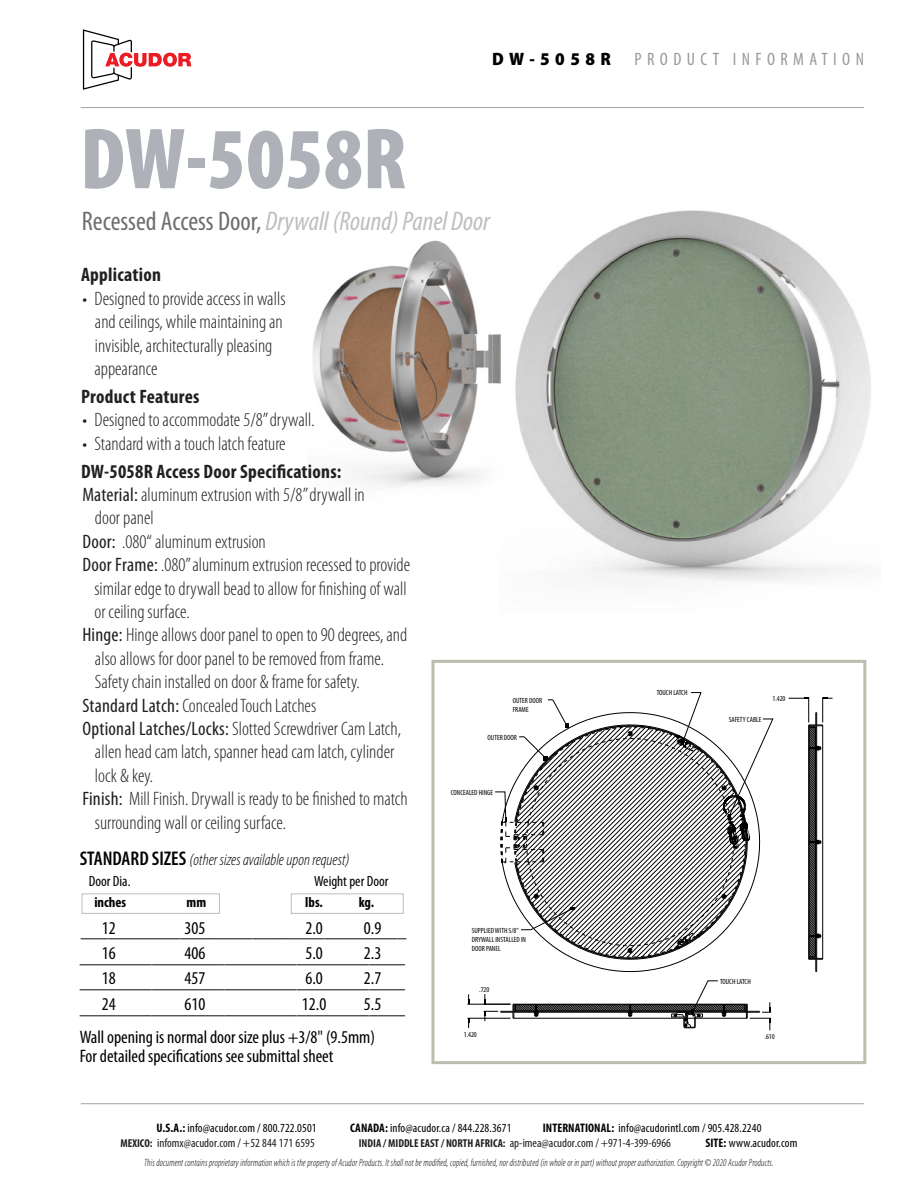
<style>
.page{position:relative;width:918px;height:1188px;background:#fff}
.page>*{position:absolute;margin:0;border:0;box-sizing:border-box;transform-origin:0 0}
.t1{font:900 condensed 87.6px "Myriad Pro";color:#aeb1b8}
.t2{font:italic condensed 27px "Myriad Pro";color:#bebebe}
.t3{font:300 condensed 19.5px/23.4px "Myriad Pro";color:#221f1f}
.t4{font:700 condensed 19.5px "Myriad Pro";letter-spacing:.015em;color:#221f1f}
.t5{font:condensed 18.15px/21.8px "Myriad Pro";color:#000}
.t6{font:condensed 18px "Myriad Pro";letter-spacing:.3em;color:#999}
.t7{font:900 semi-condensed 18px "Myriad Pro";letter-spacing:.3em;color:#000}
.t8{font:italic 300 condensed 16.5px "Myriad Pro";color:#000}
.t9{font:condensed 14.85px "Myriad Pro";color:#000}
.t10{font:700 condensed 14.4px "Myriad Pro";color:#000}
.t11{font:condensed 12.3px "Myriad Pro";letter-spacing:.01em;color:#000}
.t12{font:condensed 12.3px "Myriad Pro";color:#221f1f}
.t13{font:italic 300 condensed 10.5px "Myriad Pro";letter-spacing:.015em;color:#000;scale:.89 1}
.t14{font:condensed 7.5px/9px "Myriad Pro";color:#000}
.s1{font-style:normal;color:#6e6e6e}
.s2{font-weight:400}
.s3{font-weight:600;font-style:normal;font-size:19.95px}
.s4{font-weight:700}
.s5{font-weight:700;font-size:11.55px}
.s6{color:#201d1e}
</style>
<div class="page">
<img style="left:312px;top:210px;width:559px;height:371px">
<svg style="left:83px;top:29px;width:108px;height:61px"></svg>
<hr style="left:81px;top:107px;width:783px;height:1px;background:#9fa2a7">
<div style="left:82px;top:893px;width:138px;height:21px;border:1px solid #bbbdbf"></div>
<div style="left:291px;top:893px;width:113px;height:21px;border:1px solid #bbbdbf"></div>
<div style="left:431px;top:660px;width:435px;height:404px;border:3px solid #bdbcaf"></div>
<hr style="left:467px;top:1004px;width:43px;height:1px;background:#000">
<hr style="left:467px;top:1018px;width:43px;height:1px;background:#000">
<svg style="left:484px;top:980px;width:287px;height:50px"></svg>
<svg style="left:789px;top:697px;width:44px;height:275px"></svg>
<svg style="left:495px;top:692px;width:279px;height:267px"></svg>
<hr style="left:81px;top:1103px;width:783px;height:1px;background:#9fa2a7">
<h1 class="t1" style="left:80px;top:110px;width:328px">DW-5058R</h1>
<p class="t7" style="left:492px;top:48px;width:120px">DW-5058R</p>
<p class="t6" style="left:635px;top:49px;width:231px">PRODUCT INFORMATION</p>
<h2 class="t2" style="left:82px;top:207px;width:410px"><span class="s1">Recessed Access Door,</span> Drywall (Round) Panel Door</h2>
<p class="t4" style="left:81px;top:264px;width:82px">Application</p>
<p class="t3" style="left:94px;top:287px;width:193px;text-indent:-12px">• Designed to provide access in walls and ceilings, while maintaining an invisible, architecturally pleasing appearance</p>
<p class="t4" style="left:81px;top:386px;width:120px">Product Features</p>
<p class="t3" style="left:82px;top:409px;width:234px">• Designed to accommodate 5/8” drywall.</p>
<p class="t3" style="left:82px;top:432px;width:205px">• Standard with a touch latch feature</p>
<p class="t4" style="left:81px;top:460px;width:262px">DW-5058R Access Door Specifications:</p>
<p class="t3" style="left:82px;top:483px;width:284px"><span class="s2">Material:</span> aluminum extrusion with 5/8” drywall in</p>
<p class="t3" style="left:95px;top:507px;width:60px">door panel</p>
<p class="t3" style="left:82px;top:530px;width:185px"><span class="s2">Door:</span> .080“ aluminum extrusion</p>
<p class="t3" style="left:82px;top:553px;width:329px"><span class="s2">Door Frame:</span> .080” aluminum extrusion recessed to provide</p>
<p class="t3" style="left:94px;top:577px;width:314px">similar edge to drywall bead to allow for finishing of wall</p>
<p class="t3" style="left:94px;top:600px;width:97px">or ceiling surface.</p>
<p class="t3" style="left:82px;top:624px;width:327px"><span class="s2">Hinge:</span> Hinge allows door panel to open to 90 degrees, and</p>
<p class="t3" style="left:95px;top:647px;width:291px">also allows for door panel to be removed from frame.</p>
<p class="t3" style="left:95px;top:670px;width:266px">Safety chain installed on door &amp; frame for safety.</p>
<p class="t3" style="left:82px;top:694px;width:235px"><span class="s2">Standard Latch:</span> Concealed Touch Latches</p>
<p class="t3" style="left:82px;top:717px;width:320px"><span class="s2">Optional Latches/Locks:</span> Slotted Screwdriver Cam Latch,</p>
<p class="t3" style="left:95px;top:741px;width:301px">allen head cam latch, spanner head cam latch, cylinder</p>
<p class="t3" style="left:95px;top:764px;width:60px">lock &amp; key.</p>
<p class="t3" style="left:82px;top:787px;width:327px"><span class="s2">Finish:</span> Mill Finish. Drywall is ready to be finished to match</p>
<p class="t3" style="left:95px;top:811px;width:193px">surrounding wall or ceiling surface.</p>
<p class="t8" style="left:80px;top:850px;width:271px"><span class="s3">STANDARD SIZES</span> (other sizes available upon request)</p>
<p class="t9" style="left:89px;top:873px;width:43px">Door Dia.</p>
<p class="t9" style="left:314px;top:873px;width:76px">Weight per Door</p>
<p class="t10" style="left:94px;top:895px;width:33px">inches</p>
<p class="t10" style="left:187px;top:895px;width:21px">mm</p>
<p class="t10" style="left:305px;top:895px;width:19px">lbs.</p>
<p class="t10" style="left:359px;top:895px;width:17px">kg.</p>
<p class="t5" style="left:102px;top:918px;width:15px">12</p>
<p class="t5" style="left:185px;top:918px;width:22px">305</p>
<p class="t5" style="left:305px;top:918px;width:19px">2.0</p>
<p class="t5" style="left:364px;top:918px;width:19px">0.9</p>
<p class="t5" style="left:102px;top:921px;width:306px;text-indent:-21px">____________________________________<br>16</p>
<p class="t5" style="left:185px;top:943px;width:22px">406</p>
<p class="t5" style="left:80px;top:946px;width:327px">____________________________________</p>
<p class="t5" style="left:305px;top:943px;width:19px">5.0</p>
<p class="t5" style="left:364px;top:943px;width:19px">2.3</p>
<p class="t5" style="left:102px;top:968px;width:15px">18</p>
<p class="t5" style="left:185px;top:968px;width:22px">457</p>
<p class="t5" style="left:80px;top:972px;width:327px">____________________________________</p>
<p class="t5" style="left:305px;top:968px;width:19px">6.0</p>
<p class="t5" style="left:364px;top:968px;width:19px">2.7</p>
<p class="t5" style="left:102px;top:993px;width:15px">24</p>
<p class="t5" style="left:185px;top:993px;width:22px">610</p>
<p class="t5" style="left:80px;top:997px;width:327px">____________________________________</p>
<p class="t5" style="left:302px;top:993px;width:26px">12.0</p>
<p class="t5" style="left:80px;top:988px;width:303px;line-height:32.8px;text-indent:284px">5.5<br>Wall opening is normal door size plus +3/8" (9.5mm)</p>
<p class="t5" style="left:80px;top:1045px;width:255px">For detailed specifications see submittal sheet</p>
<p class="t14" style="left:513px;top:696px;width:31px">OUTER DOOR<br>FRAME</p>
<p class="t14" style="left:488px;top:733px;width:31px">OUTER DOOR</p>
<p class="t14" style="left:451px;top:788px;width:44px">CONCEALED HINGE</p>
<p class="t14" style="left:472px;top:926px;width:56px">SUPPLIEDWITH 5/8”<br>DRYWALL INSTALLED IN<br>DOOR PANEL</p>
<p class="t14" style="left:479px;top:985px;width:12px">.720</p>
<p class="t14" style="left:464px;top:1030px;width:15px">1.420</p>
<p class="t14" style="left:657px;top:688px;width:32px">TOUCH LATCH</p>
<p class="t14" style="left:729px;top:715px;width:34px">SAFETY CABLE</p>
<p class="t14" style="left:773px;top:695px;width:15px">1.420</p>
<p class="t14" style="left:720px;top:977px;width:32px">TOUCH LATCH</p>
<p class="t14" style="left:765px;top:1032px;width:12px">.610</p>
<p class="t11" style="left:157px;top:1121px;width:162px"><span class="s4">U.S.A.:</span> info@acudor.com / 800.722.0501</p>
<p class="t11" style="left:350px;top:1121px;width:163px"><span class="s4">CANADA:</span> info@acudor.ca / 844.228.3671</p>
<p class="t11" style="left:543px;top:1121px;width:220px"><span class="s4">INTERNATIONAL:</span> info@acudorintl.com / 905.428.2240</p>
<p class="t12" style="left:121px;top:1136px;width:196px"><span class="s5">MEXICO:</span> infomx@acudor.com / <span class="s6">+52 844 171 6595</span></p>
<p class="t12" style="left:359px;top:1136px;width:314px"><span class="s5">INDIA / MIDDLE EAST / NORTH AFRICA:</span> ap-imea@acudor.com / +971-4-399-6966</p>
<p class="t11" style="left:705px;top:1136px;width:94px"><span class="s4">SITE:</span> www.acudor.com</p>
<p class="t13" style="left:144px;top:1157px;width:709px">This document contains proprietary information which is the property of Acudor Products. It shall not be modified, copied, furnished, nor distributed (in whole or in part) without proper authorization. Copyright © 2020 Acudor Products.</p>
</div>
